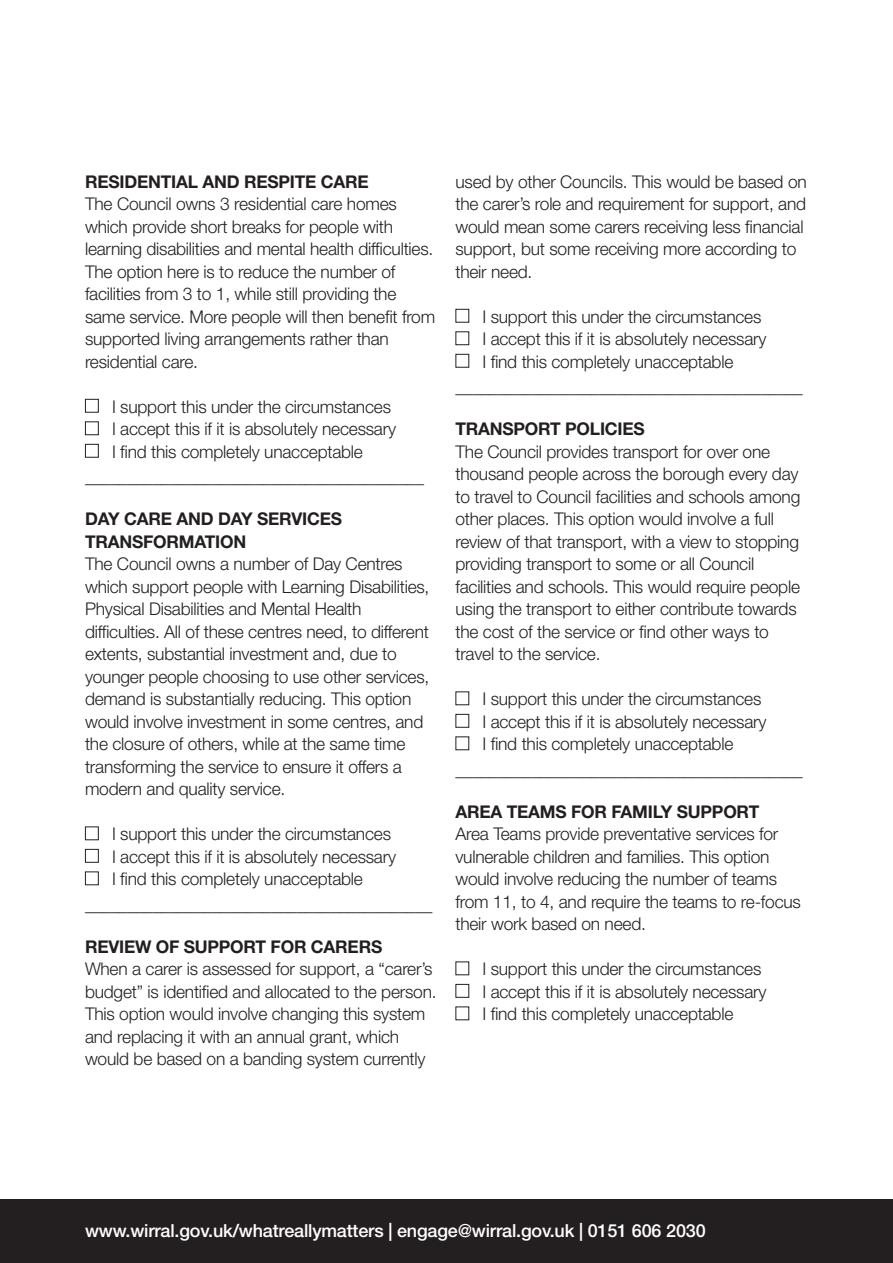
<style>
.page{position:relative;width:893px;height:1263px;background:#fff}
.page>*{position:absolute;margin:0;border:0;box-sizing:border-box;transform-origin:0 0}
.t1{font:500 18px "Helvetica Neue LT Std";letter-spacing:-.01em;color:#fff}
.t2{font:300 17.55px/22.5px "Helvetica Neue LT Std";letter-spacing:-.01em;color:#231f20}
.t3{font:700 17.55px/22.5px "Helvetica Neue LT Std";letter-spacing:-.015em;color:#231f20}
</style>
<div class="page">
<div style="left:85px;top:399px;width:14px;height:14px;border:1px solid #231f20"></div>
<div style="left:85px;top:421px;width:14px;height:14px;border:1px solid #231f20"></div>
<div style="left:85px;top:444px;width:14px;height:14px;border:1px solid #231f20"></div>
<div style="left:85px;top:826px;width:14px;height:14px;border:1px solid #231f20"></div>
<div style="left:85px;top:849px;width:14px;height:14px;border:1px solid #231f20"></div>
<div style="left:85px;top:871px;width:14px;height:14px;border:1px solid #231f20"></div>
<div style="left:455px;top:309px;width:14px;height:14px;border:1px solid #231f20"></div>
<div style="left:455px;top:354px;width:14px;height:14px;border:1px solid #231f20"></div>
<div style="left:455px;top:714px;width:14px;height:14px;border:1px solid #231f20"></div>
<div style="left:455px;top:984px;width:14px;height:14px;border:1px solid #231f20"></div>
<div style="left:0;top:1199px;width:893px;height:64px;background:#231f20"></div>
<p class="t3" style="left:85px;top:172px;width:285px">RESIDENTIAL AND RESPITE CARE</p>
<p class="t2" style="left:85px;top:194px;width:352px">The Council owns 3 residential care homes which provide short breaks for people with learning disabilities and mental health difficulties.<br>The option here is to reduce the number of facilities from 3 to 1, while still providing the same service. More people will then benefit from supported living arrangements rather than residential care.</p>
<p class="t2" style="left:112px;top:397px;width:286px">I support this under the circumstances<br>I accept this if it is absolutely necessary<br>I find this completely unacceptable</p>
<p class="t2" style="left:85px;top:467px;width:341px">________________________________________</p>
<p class="t3" style="left:85px;top:509px;width:259px">DAY CARE AND DAY SERVICES<br>TRANSFORMATION</p>
<p class="t2" style="left:85px;top:554px;width:346px">The Council owns a number of Day Centres which support people with Learning Disabilities, Physical Disabilities and Mental Health difficulties. All of these centres need, to different extents, substantial investment and, due to younger people choosing to use other services, demand is substantially reducing. This option would involve investment in some centres, and the closure of others, while at the same time transforming the service to ensure it offers a modern and quality service.</p>
<p class="t2" style="left:112px;top:824px;width:286px">I support this under the circumstances<br>I accept this if it is absolutely necessary<br>I find this completely unacceptable</p>
<p class="t2" style="left:85px;top:895px;width:349px">_________________________________________</p>
<p class="t3" style="left:85px;top:937px;width:299px">REVIEW OF SUPPORT FOR CARERS</p>
<p class="t2" style="left:85px;top:959px;width:353px">When a carer is assessed for support, a “carer’s budget” is identified and allocated to the person.<br>This option would involve changing this system and replacing it with an annual grant, which would be based on a banding system currently</p>
<p class="t2" style="left:455px;top:172px;width:353px">used by other Councils. This would be based on the carer’s role and requirement for support, and would mean some carers receiving less financial support, but some receiving more according to their need.</p>
<p class="t2" style="left:482px;top:307px;width:286px">I support this under the circumstances<br>I accept this if it is absolutely necessary<br>I find this completely unacceptable</p>
<p class="t2" style="left:455px;top:377px;width:349px">_________________________________________</p>
<p class="t3" style="left:455px;top:419px;width:191px">TRANSPORT POLICIES</p>
<p class="t2" style="left:455px;top:442px;width:346px">The Council provides transport for over one thousand people across the borough every day to travel to Council facilities and schools among other places. This option would involve a full review of that transport, with a view to stopping providing transport to some or all Council facilities and schools. This would require people using the transport to either contribute towards the cost of the service or find other ways to travel to the service.</p>
<p class="t2" style="left:482px;top:689px;width:286px">I support this under the circumstances<br>I accept this if it is absolutely necessary<br>I find this completely unacceptable</p>
<p class="t2" style="left:455px;top:760px;width:349px">_________________________________________</p>
<p class="t3" style="left:455px;top:802px;width:305px">AREA TEAMS FOR FAMILY SUPPORT</p>
<p class="t2" style="left:455px;top:824px;width:347px">Area Teams provide preventative services for vulnerable children and families. This option would involve reducing the number of teams from 11, to 4, and require the teams to re-focus their work based on need.</p>
<p class="t2" style="left:482px;top:959px;width:286px">I support this under the circumstances<br>I accept this if it is absolutely necessary<br>I find this completely unacceptable</p>
<p class="t1" style="left:85px;top:1224px;width:622px">www.wirral.gov.uk/whatreallymatters | engage@wirral.gov.uk | 0151 606 2030</p>
</div>
